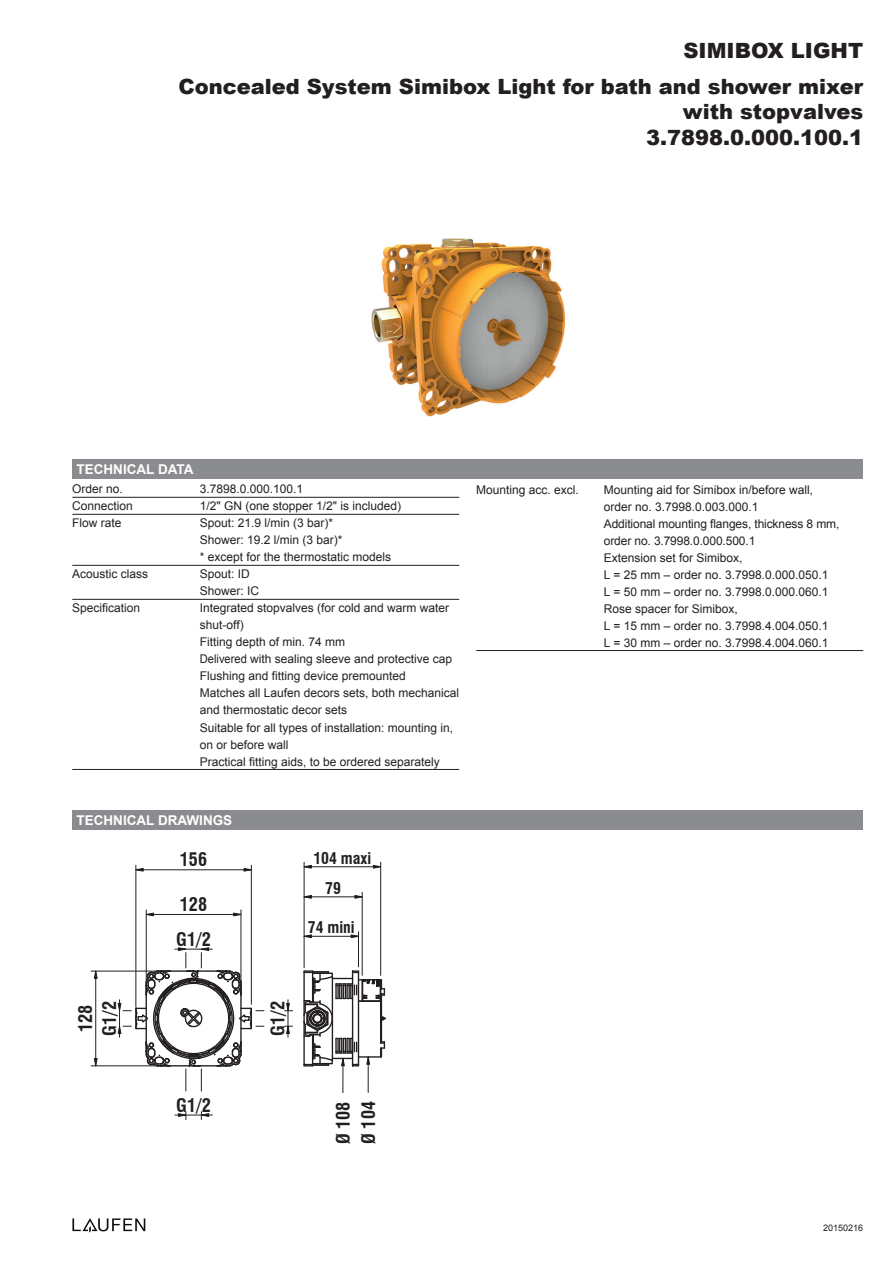
<style>
.page{position:relative;width:893px;height:1263px;background:#fff}
.page>*{position:absolute;margin:0;border:0;box-sizing:border-box;transform-origin:0 0}
.t1{font:900 21px/36.2px "Arial";color:#231f20;text-align:right}
.t2{font:700 condensed 18.15px/23.9px "Swiss 721 BT";color:#231f20}
.t3{font:700 condensed 15.75px/30px "Swiss 721 BT";color:#231f20}
.t4{font:700 13.5px "Arial";color:#fff}
.t5{font:12px/17px "Arial";color:#231f20}
.t6{font:9px "Arial";color:#231f20}
</style>
<div class="page">
<div style="left:72px;top:459px;width:791px;height:19px;background:#8a8c8f"></div>
<div style="left:72px;top:810px;width:791px;height:19px;background:#8a8c8f"></div>
<svg style="left:72px;top:1218px;width:73px;height:15px"></svg>
<hr style="left:72px;top:497px;width:387px;height:1px;background:#231f20">
<hr style="left:72px;top:514px;width:387px;height:1px;background:#231f20">
<hr style="left:72px;top:565px;width:387px;height:1px;background:#231f20">
<hr style="left:72px;top:599px;width:387px;height:1px;background:#231f20">
<hr style="left:72px;top:769px;width:387px;height:1px;background:#231f20">
<hr style="left:476px;top:650px;width:387px;height:1px;background:#231f20">
<img style="left:371px;top:238px;width:195px;height:179px">
<svg style="left:305px;top:865px;width:7px;height:4px"></svg>
<svg style="left:373px;top:865px;width:7px;height:4px"></svg>
<svg style="left:305px;top:895px;width:7px;height:4px"></svg>
<svg style="left:354px;top:895px;width:8px;height:4px"></svg>
<svg style="left:305px;top:934px;width:7px;height:4px"></svg>
<svg style="left:351px;top:934px;width:7px;height:4px"></svg>
<svg style="left:147px;top:912px;width:7px;height:4px"></svg>
<svg style="left:233px;top:912px;width:8px;height:4px"></svg>
<svg style="left:244px;top:868px;width:7px;height:4px"></svg>
<svg style="left:135px;top:868px;width:9px;height:4px"></svg>
<svg style="left:94px;top:1058px;width:4px;height:7px"></svg>
<svg style="left:94px;top:970px;width:4px;height:9px"></svg>
<hr style="left:95px;top:971px;width:1px;height:95px;background:#231f20">
<hr style="left:175px;top:1115px;width:37px;height:1px;background:#231f20">
<hr style="left:136px;top:865px;width:1px;height:142px;background:#231f20">
<hr style="left:91px;top:1065px;width:74px;height:1px;background:#231f20">
<hr style="left:146px;top:910px;width:1px;height:80px;background:#231f20">
<svg style="left:178px;top:1111px;width:9px;height:8px"></svg>
<svg style="left:285px;top:1026px;width:8px;height:8px"></svg>
<svg style="left:201px;top:1111px;width:8px;height:8px"></svg>
<svg style="left:285px;top:1003px;width:8px;height:8px"></svg>
<hr style="left:241px;top:910px;width:1px;height:80px;background:#231f20">
<hr style="left:91px;top:971px;width:74px;height:1px;background:#231f20">
<hr style="left:251px;top:865px;width:1px;height:139px;background:#231f20">
<hr style="left:288px;top:1000px;width:1px;height:37px;background:#231f20">
<hr style="left:146px;top:914px;width:95px;height:1px;background:#231f20">
<hr style="left:136px;top:869px;width:115px;height:1px;background:#231f20">
<hr style="left:304px;top:862px;width:1px;height:106px;background:#231f20">
<hr style="left:343px;top:1058px;width:1px;height:34px;background:#231f20">
<hr style="left:358px;top:932px;width:1px;height:35px;background:#231f20">
<hr style="left:362px;top:892px;width:1px;height:83px;background:#231f20">
<hr style="left:368px;top:1057px;width:1px;height:35px;background:#231f20">
<hr style="left:380px;top:862px;width:1px;height:113px;background:#231f20">
<hr style="left:304px;top:936px;width:54px;height:1px;background:#231f20">
<hr style="left:304px;top:896px;width:58px;height:1px;background:#231f20">
<hr style="left:304px;top:866px;width:77px;height:1px;background:#231f20">
<svg style="left:118px;top:947px;width:146px;height:144px"></svg>
<svg style="left:303px;top:969px;width:83px;height:99px"></svg>
<h1 class="t1" style="left:178px;top:31px;width:686px">SIMIBOX LIGHT<br>Concealed System Simibox Light for bath and shower mixer</h1>
<h1 class="t1" style="left:646px;top:98px;width:219px;line-height:25.5px">with stopvalves<br>3.7898.0.000.100.1</h1>
<p class="t4" style="left:77px;top:460px;width:118px">TECHNICAL DATA</p>
<p class="t5" style="left:72px;top:481px;width:52px">Order no.</p>
<p class="t5" style="left:200px;top:481px;width:105px">3.7898.0.000.100.1</p>
<p class="t5" style="left:72px;top:498px;width:62px">Connection</p>
<p class="t5" style="left:200px;top:498px;width:203px">1/2" GN (one stopper 1/2" is included)</p>
<p class="t5" style="left:72px;top:515px;width:51px">Flow rate</p>
<p class="t5" style="left:200px;top:515px;width:193px">Spout: 21.9 l/min (3 bar)*<br>Shower: 19.2 l/min (3 bar)*<br>* except for the thermostatic models</p>
<p class="t5" style="left:72px;top:566px;width:78px">Acoustic class</p>
<p class="t5" style="left:200px;top:566px;width:61px">Spout: ID<br>Shower: IC</p>
<p class="t5" style="left:72px;top:600px;width:70px">Specification</p>
<p class="t5" style="left:200px;top:600px;width:261px">Integrated stopvalves (for cold and warm water shut-off)<br>Fitting depth of min. 74 mm<br>Delivered with sealing sleeve and protective cap Flushing and fitting device premounted<br>Matches all Laufen decors sets, both mechanical and thermostatic decor sets<br>Suitable for all types of installation: mounting in, on or before wall<br>Practical fitting aids, to be ordered separately</p>
<p class="t4" style="left:77px;top:811px;width:157px">TECHNICAL DRAWINGS</p>
<h2 class="t2" style="left:180px;top:848px;width:29px">156</h2>
<h2 class="t2" style="left:180px;top:892px;width:29px">128</h2>
<h2 class="t2" style="left:176px;top:927px;width:36px">G1/2</h2>
<h3 class="t3" style="left:325px;top:843px;width:47px;text-indent:-12px">104 maxi<br>79</h3>
<h3 class="t3" style="left:308px;top:912px;width:48px">74 mini</h3>
<p class="t5" style="left:476px;top:481px;width:104px">Mounting acc. excl.</p>
<p class="t5" style="left:604px;top:481px;width:237px">Mounting aid for Simibox in/before wall, order no. 3.7998.0.003.000.1<br>Additional mounting flanges, thickness 8 mm, order no. 3.7998.0.000.500.1<br>Extension set for Simibox,<br>L = 25 mm – order no. 3.7998.0.000.050.1<br>L = 50 mm – order no. 3.7998.0.000.060.1<br>Rose spacer for Simibox,<br>L = 15 mm – order no. 3.7998.4.004.050.1<br>L = 30 mm – order no. 3.7998.4.004.060.1</p>
<h2 class="t2" style="left:74px;top:1036px;width:36px;rotate:-90deg">128<br>G1/2</h2>
<h2 class="t2" style="left:266px;top:1036px;width:36px;rotate:-90deg">G1/2</h2>
<h2 class="t2" style="left:176px;top:1093px;width:36px">G1/2</h2>
<h2 class="t2" style="left:330px;top:1144px;width:44px;line-height:25.3px;rotate:-90deg">Ø 108<br>Ø 104</h2>
<p class="t6" style="left:823px;top:1222px;width:42px">20150216</p>
</div>
